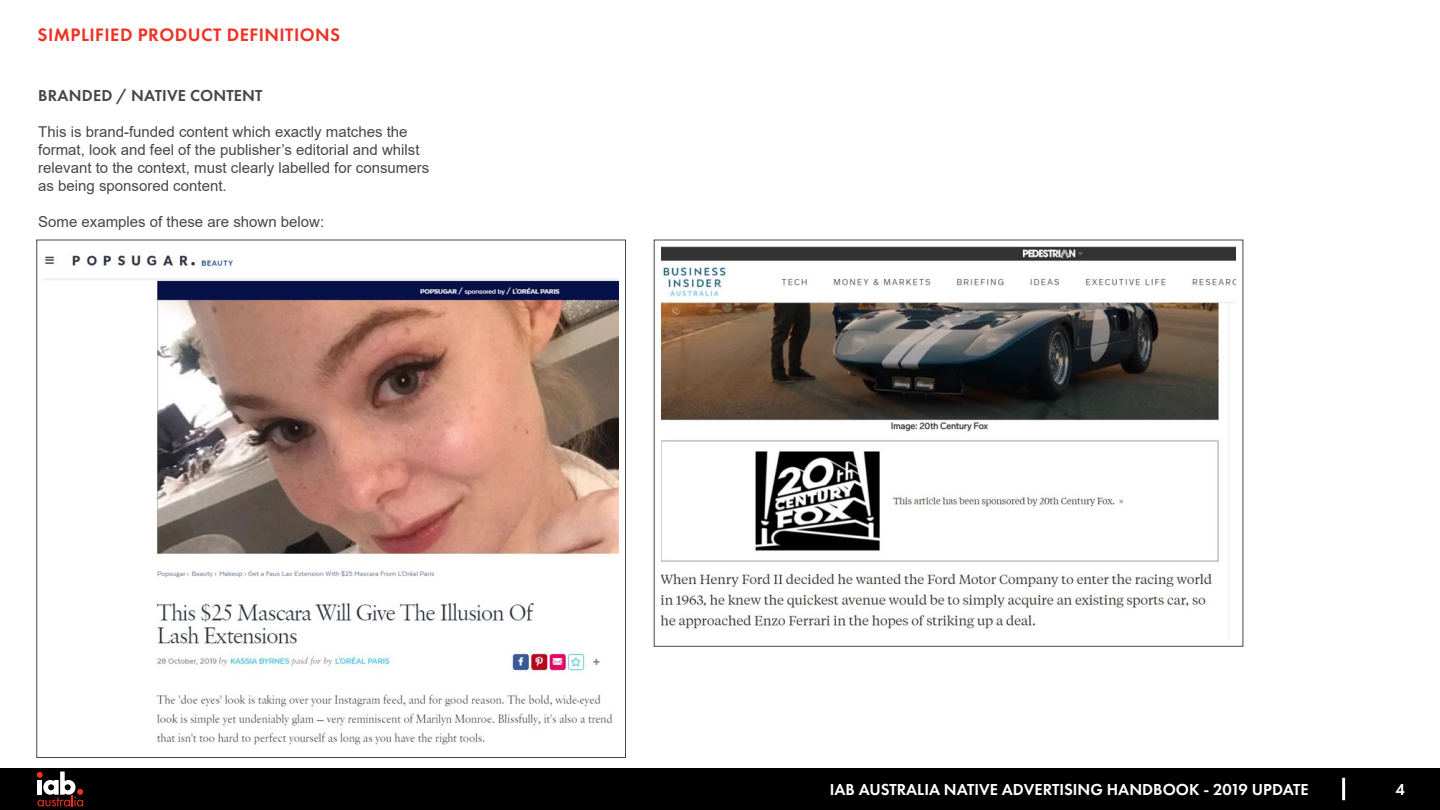
<style>
.page{position:relative;width:1440px;height:810px;background:#fff}
.page>*{position:absolute;margin:0;border:0;box-sizing:border-box;transform-origin:0 0}
.Second_Chapter_Hed{font:600 18.75px "Futura PT";letter-spacing:.025em;color:#ee3224}
.t1{font:600 16.5px "Futura PT";color:#fff}
.Sub_Hed{font:600 16.5px "Futura PT";letter-spacing:.01em;color:#474747}
.Body{font:15px/18px "Arial";color:#474747}
</style>
<div class="page">
<div style="left:0;top:768px;width:1440px;height:42px;background:#000"></div>
<svg style="left:37px;top:772px;width:46px;height:34px"></svg>
<hr style="left:1342px;top:778px;width:3px;height:22px;background:#fff">
<img style="left:44px;top:255px;width:574px;height:490px">
<img style="left:661px;top:247px;width:575px;height:382px">
<p class="Second_Chapter_Hed" style="left:38px;top:23px;width:304px">SIMPLIFIED PRODUCT DEFINITIONS</p>
<p class="Sub_Hed" style="left:38px;top:85px;width:226px">BRANDED / NATIVE CONTENT</p>
<p class="Body" style="left:38px;top:123px;width:392px">This is brand-funded content which exactly matches the format, look and feel of the publisher’s editorial and whilst relevant to the context, must clearly labelled for consumers as being sponsored content.</p>
<p class="Body" style="left:38px;top:213px;width:287px">Some examples of these are shown below:</p>
<p class="t1" style="left:830px;top:779px;width:481px">IAB AUSTRALIA NATIVE ADVERTISING HANDBOOK - 2019 UPDATE</p>
<p class="t1" style="left:1395px;top:779px;width:11px">4</p>
</div>
